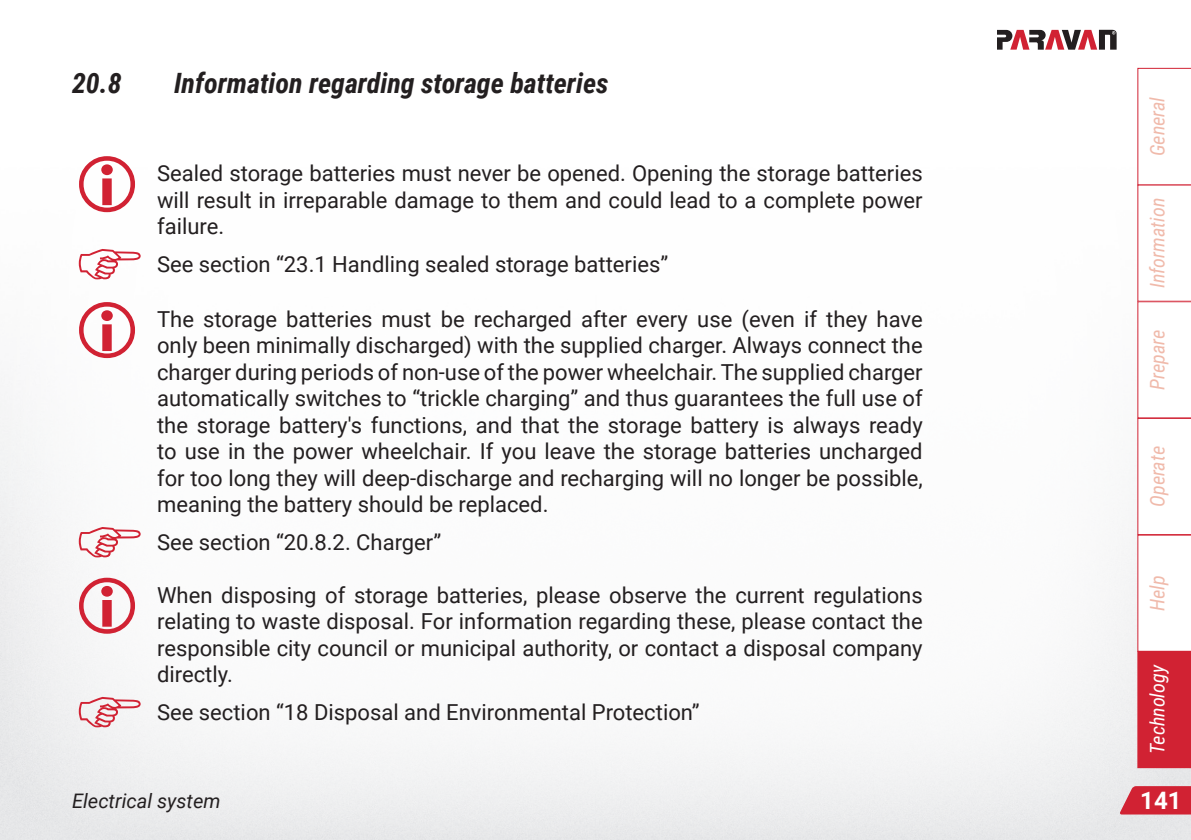
<style>
.page{position:relative;width:1191px;height:840px;background:#fff}
.page>*{position:absolute;margin:0;border:0;box-sizing:border-box;transform-origin:0 0}
.t1{font:italic 700 28px "Roboto Condensed";color:#231f20}
.t2{font:700 24px "Roboto";color:#fff}
.t3{font:22px/26.4px "Roboto";color:#231f20;text-align:justify}
.t4{font:italic 20px "Roboto Condensed";color:#f0baab}
.t5{font:italic 20px "Roboto";color:#231f20}
.t6{font:italic 20px "Roboto Condensed";color:#fff}
</style>
<div class="page">
<svg style="left:0;top:731px;width:1px;height:108px"></svg>
<svg style="left:1137px;top:68px;width:54px;height:699px"></svg>
<svg style="left:997px;top:30px;width:119px;height:20px"></svg>
<svg style="left:1119px;top:785px;width:72px;height:29px;background:#d43d4b"></svg>
<svg style="left:79px;top:606px;width:16px;height:27px"></svg>
<div style="left:79px;top:695px;width:62px;height:32px;background:#f3f4f4"></div>
<p class="t1" style="left:72px;top:63px;width:51px">20.8</p>
<p class="t1" style="left:174px;top:63px;width:436px">Information regarding storage batteries</p>
<p class="t3" style="left:157px;top:159px;width:767px">Sealed storage batteries must never be opened. Opening the storage batteries will result in irreparable damage to them and could lead to a complete power failure.</p>
<p class="t3" style="left:157px;top:250px;width:512px">See section “23.1 Handling sealed storage batteries”</p>
<p class="t3" style="left:157px;top:305px;width:767px">The storage batteries must be recharged after every use (even if they have only been minimally discharged) with the supplied charger. Always connect the charger during periods of non-use of the power wheelchair. The supplied charger automatically switches to “trickle charging” and thus guarantees the full use of the storage battery's functions, and that the storage battery is always ready to use in the power wheelchair. If you leave the storage batteries uncharged for too long they will deep-discharge and recharging will no longer be possible, meaning the battery should be replaced.</p>
<p class="t3" style="left:157px;top:527px;width:286px">See section “20.8.2. Charger”</p>
<p class="t3" style="left:157px;top:580px;width:767px">When disposing of storage batteries, please observe the current regulations relating to waste disposal. For information regarding these, please contact the responsible city council or municipal authority, or contact a disposal company directly.</p>
<p class="t3" style="left:157px;top:697px;width:544px">See section “18 Disposal and Environmental Protection”</p>
<p class="t4" style="left:1143px;top:156px;width:61px;rotate:-90deg">General</p>
<p class="t4" style="left:1143px;top:288px;width:92px;rotate:-90deg">Information</p>
<p class="t4" style="left:1143px;top:389px;width:61px;rotate:-90deg">Prepare</p>
<p class="t4" style="left:1143px;top:506px;width:62px;rotate:-90deg">Operate</p>
<p class="t4" style="left:1143px;top:610px;width:37px;rotate:-90deg">Help</p>
<p class="t6" style="left:1143px;top:753px;width:91px;rotate:-90deg">Technology</p>
<p class="t5" style="left:72px;top:786px;width:150px">Electrical system</p>
<p class="t2" style="left:1140px;top:783px;width:43px">141</p>
</div>
